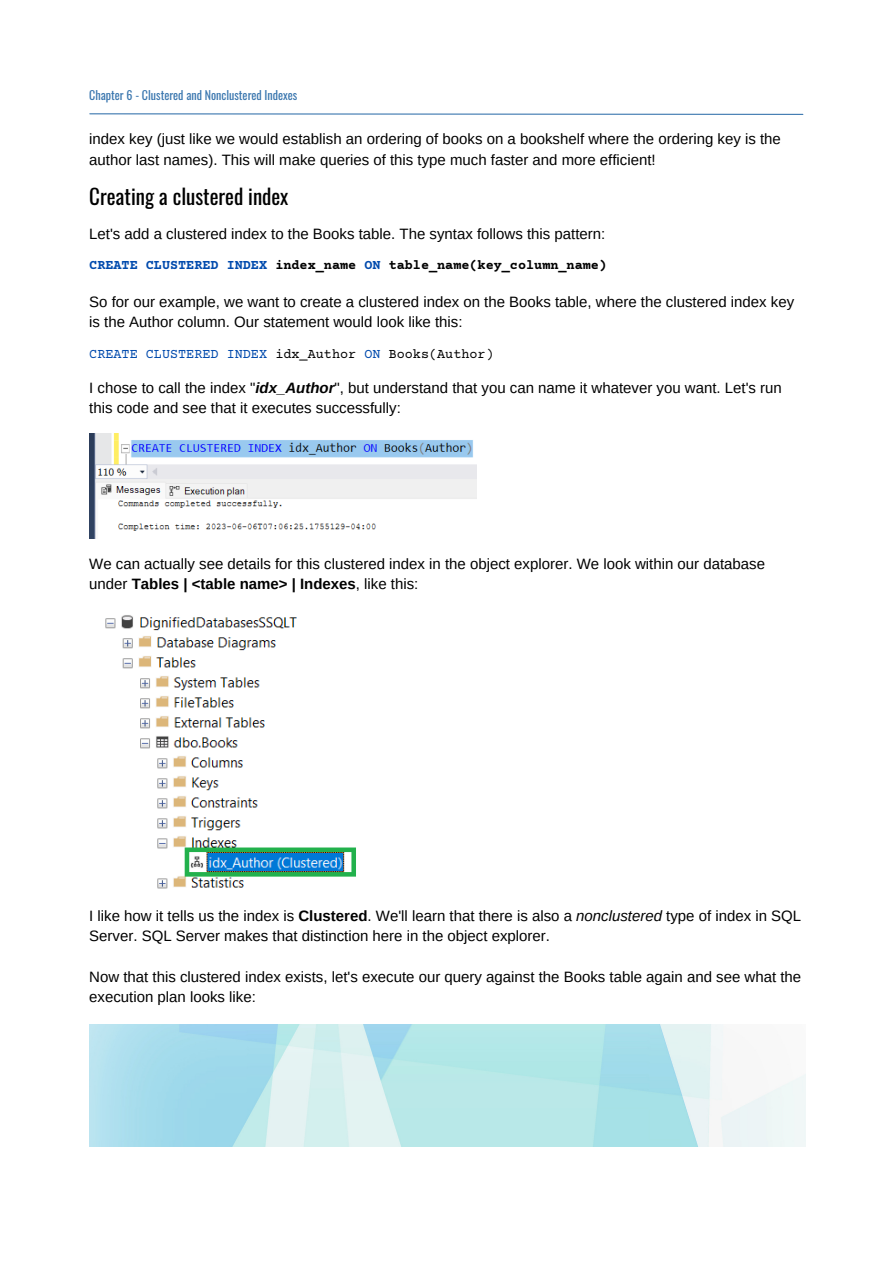
<style>
.page{position:relative;width:893px;height:1264px;background:#fff}
.page>*{position:absolute;margin:0;border:0;box-sizing:border-box;transform-origin:0 0}
.t1{font:21px "Oswald";color:#000}
.t2{font:15px/20.2px "Arimo";color:#000}
.t3{font:700 13.5px "Courier Prime";color:#000}
.t4{font:13.5px "Courier Prime";color:#000}
.t5{font:12px "Oswald";color:#3b77af}
.s1{color:#004aad}
.s2{font-weight:700;font-style:italic}
.s3{font-weight:700}
.s4{font-style:italic}
</style>
<div class="page">
<svg style="left:89px;top:113px;width:714px;height:2px"></svg>
<img style="left:89px;top:433px;width:387px;height:106px">
<img style="left:105px;top:615px;width:251px;height:274px">
<img style="left:89px;top:1024px;width:716px;height:122px">
<p class="t5" style="left:89px;top:86px;width:210px">Chapter 6 - Clustered and Nonclustered Indexes</p>
<p class="t2" style="left:89px;top:129px;width:693px">index key (just like we would establish an ordering of books on a bookshelf where the ordering key is the author last names). This will make queries of this type much faster and more efficient!</p>
<p class="t1" style="left:89px;top:180px;width:201px">Creating a clustered index</p>
<p class="t2" style="left:89px;top:224px;width:517px">Let's add a clustered index to the Books table. The syntax follows this pattern:</p>
<p class="t3" style="left:89px;top:259px;width:519px"><span class="s1">CREATE CLUSTERED INDEX</span> index_name <span class="s1">ON</span> table_name(key_column_name)</p>
<p class="t2" style="left:89px;top:291px;width:706px">So for our example, we want to create a clustered index on the Books table, where the clustered index key is the Author column. Our statement would look like this:</p>
<p class="t4" style="left:89px;top:347px;width:406px"><span class="s1">CREATE CLUSTERED INDEX</span> idx_Author <span class="s1">ON</span> Books(Author)</p>
<p class="t2" style="left:89px;top:378px;width:694px">I chose to call the index "<span class="s2">idx_Author</span>", but understand that you can name it whatever you want. Let's run this code and see that it executes successfully:</p>
<p class="t2" style="left:89px;top:553px;width:677px">We can actually see details for this clustered index in the object explorer. We look within our database under <span class="s3">Tables | &lt;table name&gt; | Indexes</span>, like this:</p>
<p class="t2" style="left:89px;top:905px;width:713px">I like how it tells us the index is <span class="s3">Clustered</span>. We'll learn that there is also a <span class="s4">nonclustered</span> type of index in SQL<br>Server. SQL Server makes that distinction here in the object explorer.</p>
<p class="t2" style="left:89px;top:966px;width:713px">Now that this clustered index exists, let's execute our query against the Books table again and see what the execution plan looks like:</p>
</div>
